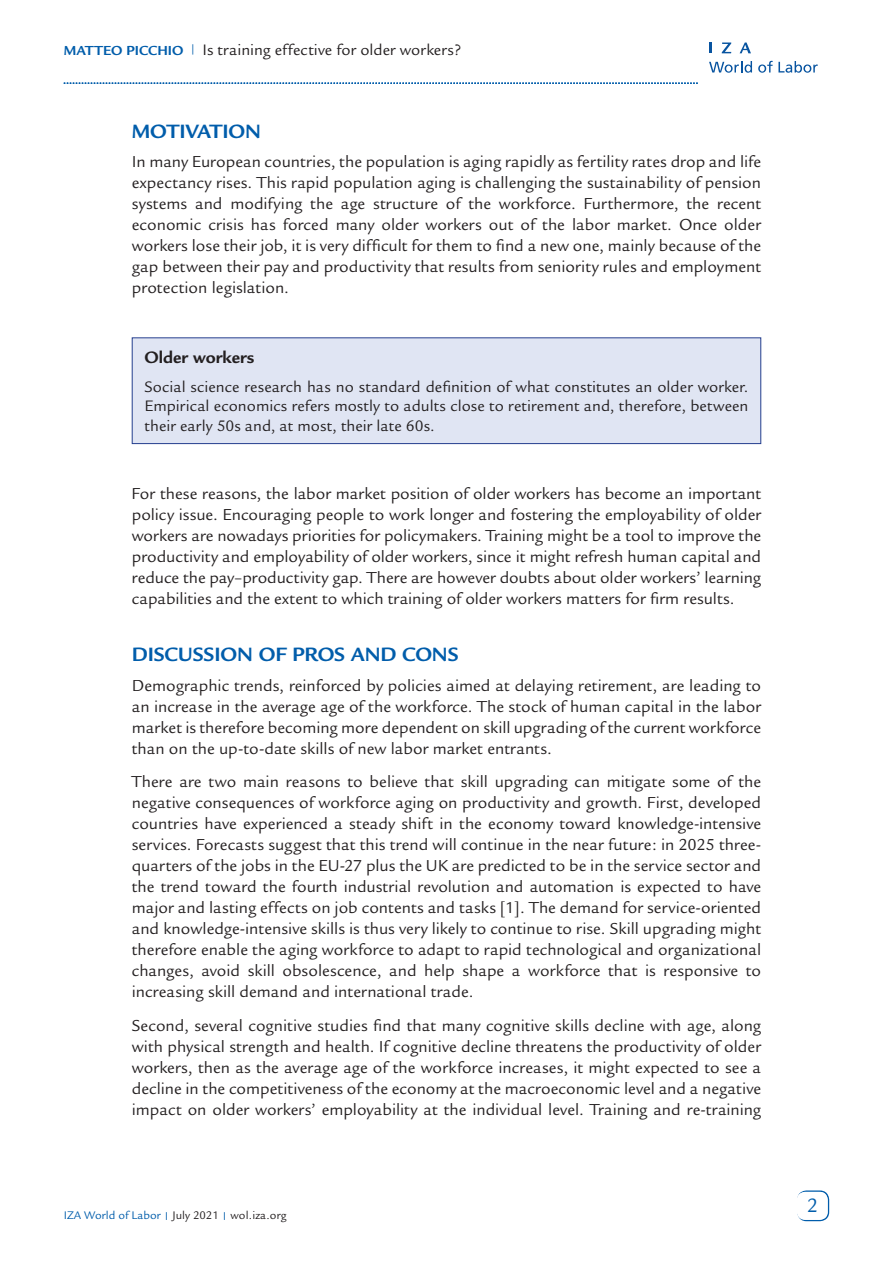
<style>
.page{position:relative;width:893px;height:1263px;background:#fff}
.page>*{position:absolute;margin:0;border:0;box-sizing:border-box;transform-origin:0 0}
.Main__A_Level_Headin{font:700 21px "Legacy Sans";letter-spacing:-.005em;color:#015dab}
.t1{font:21px "Legacy Sans";color:#015dab}
.Main__Box_header{font:700 18px "Legacy Sans";color:#231f20}
.Main__Bodytext{font:17.25px/21px "Legacy Sans";color:#231f20;text-align:justify}
.Main__Box_Bodytext{font:16.5px/19.8px "Legacy Sans";letter-spacing:.005em;color:#231f20;text-align:justify}
.t2{font:12px "Legacy Sans";color:#231f20}
.s1{font-weight:700;font-size:14.25px;color:#015dab}
.s2{color:#015dab}
.s3{font-family:"Legacy Sans Std"}
</style>
<div class="page">
<div style="left:797px;top:1190px;width:32px;height:31px;border:2px solid #015dab;border-radius:9px"></div>
<div style="left:797px;top:1192px;width:31px;height:28px;background:#fff;border-radius:9px"></div>
<svg style="left:709px;top:61px;width:43px;height:12px"></svg>
<svg style="left:758px;top:61px;width:60px;height:12px"></svg>
<svg style="left:710px;top:43px;width:2px;height:10px"></svg>
<svg style="left:722px;top:43px;width:9px;height:10px"></svg>
<svg style="left:740px;top:43px;width:11px;height:10px"></svg>
<svg style="left:64px;top:82px;width:634px;height:2px"></svg>
<div style="left:132px;top:338px;width:629px;height:106px;background:#e0e5f3"></div>
<div style="left:132px;top:337px;width:629px;height:107px;border:1px solid #253f8e"></div>
<p class="Main__Box_Bodytext" style="left:64px;top:40px;width:399px"><span class="s1">MATTEO PICCHIO</span> <sup>|</sup> Is training effective for older workers?</p>
<p class="Main__A_Level_Headin" style="left:132px;top:119px;width:131px">MOTIVATION</p>
<p class="Main__Bodytext" style="left:132px;top:152px;width:631px">In many European countries, the population is aging rapidly as fertility rates drop and life expectancy rises. This rapid population aging is challenging the sustainability of pension systems and modifying the age structure of the workforce. Furthermore, the recent economic crisis has forced many older workers out of the labor market. Once older workers lose their job, it is very difficult for them to find a new one, mainly because of the gap between their pay and productivity that results from seniority rules and employment protection legislation.</p>
<p class="Main__Box_header" style="left:145px;top:347px;width:112px">Older workers</p>
<p class="Main__Box_Bodytext" style="left:145px;top:377px;width:605px">Social science research has no standard definition of what constitutes an older worker.<br>Empirical economics refers mostly to adults close to retirement and, therefore, between their early 50s and, at most, their late 60s.</p>
<p class="Main__Bodytext" style="left:132px;top:483px;width:631px">For these reasons, the labor market position of older workers has become an important policy issue. Encouraging people to work longer and fostering the employability of older workers are nowadays priorities for policymakers. Training might be a tool to improve the productivity and employability of older workers, since it might refresh human capital and reduce the pay–productivity gap. There are however doubts about older workers’ learning capabilities and the extent to which training of older workers matters for firm results.</p>
<p class="Main__A_Level_Headin" style="left:132px;top:642px;width:328px">DISCUSSION OF PROS AND CONS</p>
<p class="Main__Bodytext" style="left:132px;top:675px;width:631px">Demographic trends, reinforced by policies aimed at delaying retirement, are leading to an increase in the average age of the workforce. The stock of human capital in the labor market is therefore becoming more dependent on skill upgrading of the current workforce than on the up-to-date skills of new labor market entrants.</p>
<p class="Main__Bodytext" style="left:132px;top:772px;width:631px">There are two main reasons to believe that skill upgrading can mitigate some of the negative consequences of workforce aging on productivity and growth. First, developed countries have experienced a steady shift in the economy toward knowledge-intensive services. Forecasts suggest that this trend will continue in the near future: in 2025 three&shy;quarters of the jobs in the EU-27 plus the UK are predicted to be in the service sector and the trend toward the fourth industrial revolution and automation is expected to have major and lasting effects on job contents and tasks [1]. The demand for service-oriented and knowledge-intensive skills is thus very likely to continue to rise. Skill upgrading might therefore enable the aging workforce to adapt to rapid technological and organizational changes, avoid skill obsolescence, and help shape a workforce that is responsive to increasing skill demand and international trade.</p>
<p class="Main__Bodytext" style="left:132px;top:1015px;width:631px">Second, several cognitive studies find that many cognitive skills decline with age, along with physical strength and health. If cognitive decline threatens the productivity of older workers, then as the average age of the workforce increases, it might expected to see a decline in the competitiveness of the economy at the macroeconomic level and a negative impact on older workers’ employability at the individual level. Training and re-training</p>
<p class="t2" style="left:64px;top:1209px;width:224px"><span class="s2">IZA World of Labor</span> <sup>|</sup> Ju<span class="s3">ly</span> 2021 <sup>|</sup> wol.iza.org</p>
<p class="t1" style="left:807px;top:1193px;width:13px">2</p>
</div>
